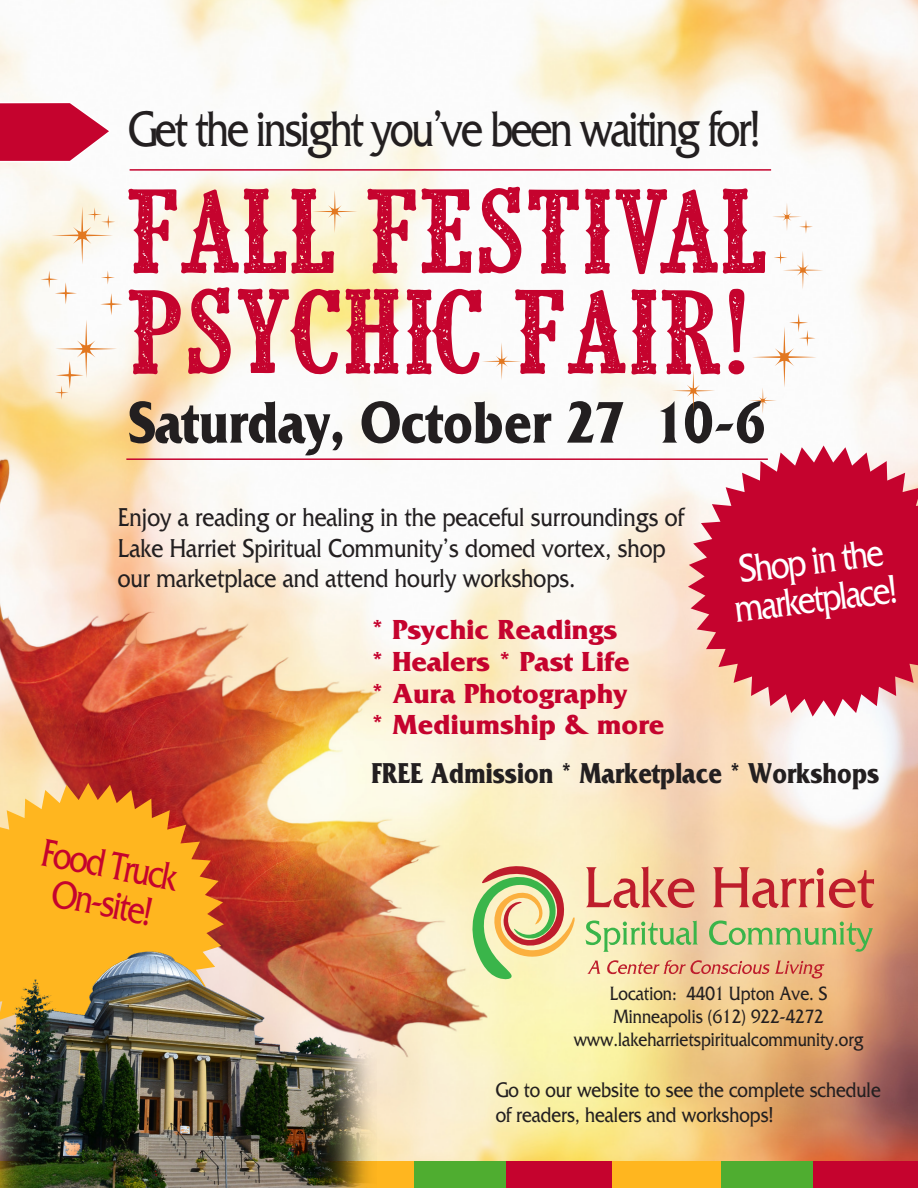
<style>
.page{position:relative;width:918px;height:1188px;background:#fff}
.page>*{position:absolute;margin:0;border:0;box-sizing:border-box;transform-origin:0 0}
.t1{font:700 61.65px "Friz Quadrata";color:#231f20;scale:.84 1}
.t2{font:52.2px "Friz Quadrata";letter-spacing:-.05em;color:#231f20;scale:.8 1}
.t3{font:40.95px/38.5px "Friz Quadrata";color:#fff;scale:.8 1}
.t4{font:40.95px "Friz Quadrata";color:#c5032e;scale:.8 1}
.t5{font:700 30.15px "Friz Quadrata";color:#231f20;scale:.84 1}
.t6{font:700 28.95px "Friz Quadrata";color:#c5032e}
.t7{font:27.15px "Friz Quadrata";color:#231f20;scale:.84 1}
.t8{font:22.05px/24.8px "Friz Quadrata";color:#231f20;scale:.84 1}
.t9{font:20.25px "Friz Quadrata";color:#231f20;scale:.84 1}
</style>
<div class="page">
<img style="left:0;top:0;width:918px;height:1161px">
<svg style="left:0;top:100px;width:113px;height:63px"></svg>
<svg style="left:586px;top:866px;width:109px;height:42px;background:#e5a286"></svg>
<svg style="left:713px;top:867px;width:161px;height:41px;background:#e5987d"></svg>
<svg style="left:586px;top:921px;width:112px;height:31px;background:#c5d498"></svg>
<svg style="left:709px;top:921px;width:164px;height:31px;background:#c7c285"></svg>
<svg style="left:587px;top:961px;width:13px;height:13px"></svg>
<svg style="left:606px;top:960px;width:219px;height:19px;background:#e8ae87"></svg>
<svg style="left:472px;top:866px;width:104px;height:113px;background:#d2c991"></svg>
<div style="left:306px;top:1161px;width:308px;height:27px;background:#ffb61f"></div>
<div style="left:415px;top:1161px;width:199px;height:27px;background:#4fad30"></div>
<div style="left:507px;top:1161px;width:107px;height:27px;background:#c5032e"></div>
<div style="left:613px;top:1161px;width:305px;height:27px;background:#ffb61f"></div>
<div style="left:722px;top:1161px;width:196px;height:27px;background:#4fad30"></div>
<div style="left:813px;top:1161px;width:105px;height:27px;background:#c5032e"></div>
<hr style="left:130px;top:169px;width:641px;height:2px;background:#c5032e">
<svg style="left:129px;top:287px;width:615px;height:88px"></svg>
<svg style="left:128px;top:187px;width:638px;height:87px"></svg>
<hr style="left:126px;top:458px;width:642px;height:2px;background:#c5032e">
<svg style="left:688px;top:445px;width:230px;height:272px;background:#d23e5a"></svg>
<svg style="left:0;top:783px;width:224px;height:139px;background:#f2a028"></svg>
<img style="left:0;top:922px;width:377px;height:266px">
<svg style="left:312px;top:190px;width:46px;height:43px;background:#f8ebd4"></svg>
<svg style="left:482px;top:342px;width:40px;height:38px"></svg>
<svg style="left:672px;top:370px;width:43px;height:41px"></svg>
<svg style="left:772px;top:203px;width:41px;height:31px"></svg>
<svg style="left:774px;top:251px;width:49px;height:38px"></svg>
<svg style="left:749px;top:313px;width:68px;height:101px"></svg>
<svg style="left:40px;top:206px;width:82px;height:194px"></svg>
<p class="t2" style="left:129px;top:100px;width:792px">Get the insight you’ve been waiting for!</p>
<p class="t1" style="left:129px;top:388px;width:759px">Saturday, October 27 10-6</p>
<p class="t7" style="left:118px;top:502px;width:675px">Enjoy a reading or healing in the peaceful surroundings of</p>
<p class="t7" style="left:118px;top:533px;width:654px">Lake Harriet Spiritual Community’s domed vortex, shop</p>
<p class="t7" style="left:118px;top:563px;width:547px">our marketplace and attend hourly workshops.</p>
<p class="t6" style="left:372px;top:613px;width:248px">* Psychic Readings</p>
<p class="t6" style="left:372px;top:645px;width:260px">* Healers * Past Life</p>
<p class="t6" style="left:372px;top:677px;width:257px">* Aura Photography</p>
<p class="t6" style="left:372px;top:709px;width:294px">* Mediumship &amp; more</p>
<p class="t5" style="left:372px;top:757px;width:606px">FREE Admission * Marketplace * Workshops</p>
<p class="t3" style="left:728px;top:551px;width:206px;rotate:-7deg">Shop in the marketplace!</p>
<p class="t4" style="left:47px;top:829px;width:174px;rotate:11deg">Food Truck</p>
<p class="t4" style="left:57px;top:870px;width:129px;rotate:11deg">On-site!</p>
<p class="t9" style="left:610px;top:983px;width:261px">Location: 4401 Upton Ave. S</p>
<p class="t9" style="left:614px;top:1005px;width:252px">Minneapolis (612) 922-4272</p>
<p class="t9" style="left:574px;top:1028px;width:347px">www.lakeharrietspiritualcommunity.org</p>
<p class="t8" style="left:496px;top:1077px;width:460px">Go to our website to see the complete schedule of readers, healers and workshops!</p>
</div>
